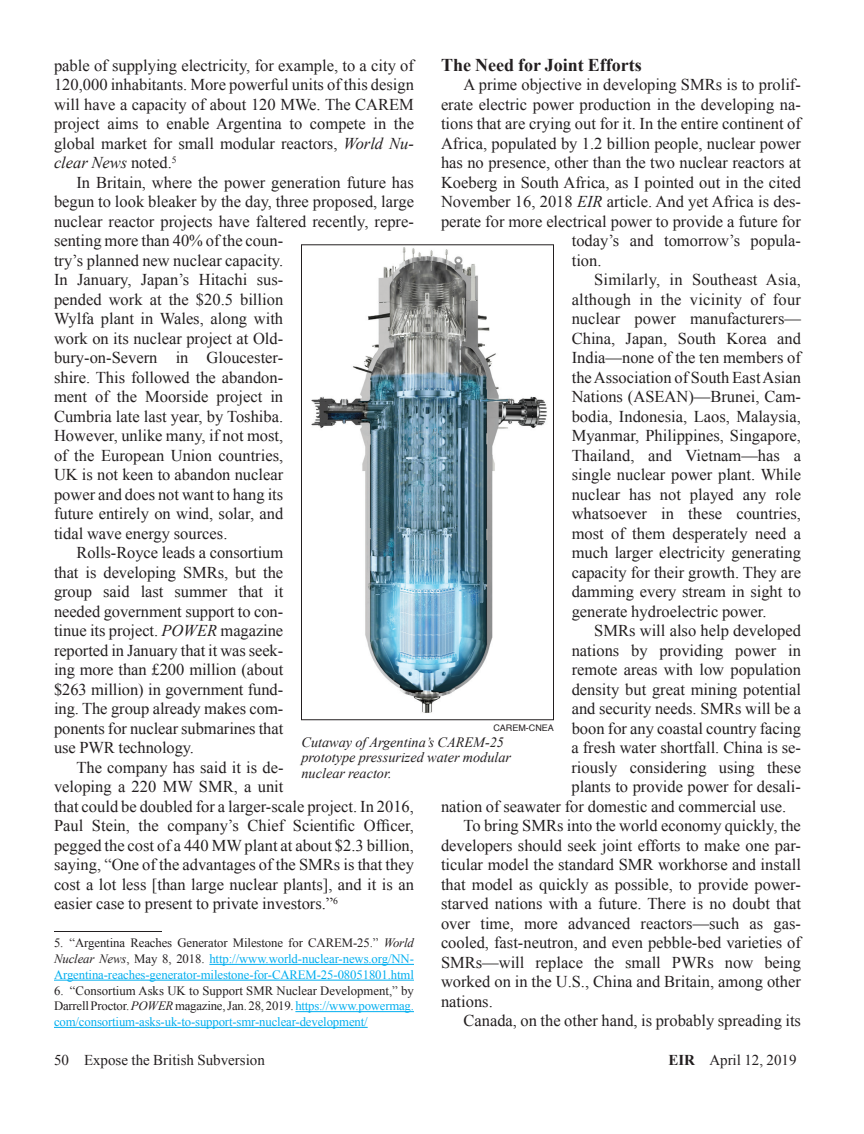
<style>
.page{position:relative;width:864px;height:1134px;background:#fff}
.page>*{position:absolute;margin:0;border:0;box-sizing:border-box;transform-origin:0 0}
.Subhead{font:700 18px "Times New Roman";color:#231f20}
.Text{font:16.5px/19.5px "Times New Roman";color:#231f20;text-align:justify}
.t1{font:15px "Times New Roman";color:#231f20}
.Captions{font:italic 14.25px/15.8px "Times New Roman";color:#231f20}
.FootnoteText{font:12.75px/15.8px "Times New Roman";letter-spacing:-.01em;color:#00aeef;text-align:justify}
.FootnoteText-2{font:12.75px/15.8px "Times New Roman";letter-spacing:-.01em;color:#231f20;text-align:justify}
.PixCredit{font:9px "Helvetica";color:#231f20}
.s1{font-style:italic}
.s2{color:#231f20}
.s3{font-style:italic;color:#231f20}
.s4{color:#00aeef}
.s5{font-weight:700}
</style>
<div class="page">
<hr style="left:54px;top:931px;width:108px;height:1px;background:#231f20">
<hr style="left:209px;top:964px;width:205px;height:1px;background:#00aeef">
<hr style="left:54px;top:980px;width:360px;height:1px;background:#00aeef">
<hr style="left:295px;top:1011px;width:119px;height:1px;background:#00aeef">
<hr style="left:54px;top:1027px;width:314px;height:1px;background:#00aeef">
<img style="left:311px;top:247px;width:236px;height:466px">
<div style="left:301px;top:245px;width:253px;height:475px;border:1px solid #231f20"></div>
<p class="Subhead" style="left:441px;top:52px;width:202px">The Need for Joint Efforts</p>
<p class="Text" style="left:464px;top:74px;width:339px">A prime objective in developing SMRs is to prolif-</p>
<p class="Text" style="left:441px;top:94px;width:361px">erate electric power production in the developing na-</p>
<p class="Text" style="left:441px;top:113px;width:362px">tions that are crying out for it. In the entire continent of</p>
<p class="Text" style="left:441px;top:133px;width:361px">Africa, populated by 1.2 billion people, nuclear power</p>
<p class="Text" style="left:441px;top:152px;width:361px">has no presence, other than the two nuclear reactors at</p>
<p class="Text" style="left:441px;top:172px;width:361px">Koeberg in South Africa, as I pointed out in the cited</p>
<p class="Text" style="left:441px;top:191px;width:361px">November 16, 2018 <span class="s1">EIR</span> article. And yet Africa is des-</p>
<p class="Text" style="left:441px;top:211px;width:361px">perate for more electrical power to provide a future for</p>
<p class="Text" style="left:572px;top:230px;width:231px">today’s and tomorrow’s popula-</p>
<p class="Text" style="left:572px;top:250px;width:31px">tion.</p>
<p class="Text" style="left:572px;top:269px;width:231px;text-indent:22px">Similarly, in Southeast Asia, although in the vicinity of four nuclear power manufacturers— China, Japan, South Korea and India—none of the ten members of the Association of South East Asian Nations (ASEAN)—Brunei, Cam&shy;bodia, Indonesia, Laos, Malaysia, Myanmar, Philippines, Singapore, Thailand, and Vietnam—has a single nuclear power plant. While nuclear has not played any role whatsoever in these countries, most of them desperately need a much larger electricity generating capacity for their growth. They are damming every stream in sight to generate hydroelectric power.</p>
<p class="Text" style="left:594px;top:620px;width:208px">SMRs will also help developed</p>
<p class="Text" style="left:572px;top:640px;width:231px">nations by providing power in</p>
<p class="Text" style="left:572px;top:659px;width:231px">remote areas with low population</p>
<p class="Text" style="left:572px;top:679px;width:231px">density but great mining potential</p>
<p class="Text" style="left:572px;top:698px;width:231px">and security needs. SMRs will be a</p>
<p class="Text" style="left:572px;top:718px;width:231px">boon for any coastal country facing</p>
<p class="Text" style="left:572px;top:737px;width:231px">a fresh water shortfall. China is se-</p>
<p class="Text" style="left:572px;top:757px;width:231px">riously considering using these</p>
<p class="Text" style="left:572px;top:776px;width:231px">plants to provide power for desali-</p>
<p class="Text" style="left:441px;top:796px;width:347px">nation of seawater for domestic and commercial use.</p>
<p class="Text" style="left:441px;top:815px;width:362px;text-indent:22px">To bring SMRs into the world economy quickly, the developers should seek joint efforts to make one par&shy;ticular model the standard SMR workhorse and install that model as quickly as possible, to provide power&shy;starved nations with a future. There is no doubt that over time, more advanced reactors—such as gas&shy;cooled, fast-neutron, and even pebble-bed varieties of SMRs—will replace the small PWRs now being worked on in the U.S., China and Britain, among other nations.</p>
<p class="Text" style="left:464px;top:1010px;width:339px">Canada, on the other hand, is probably spreading its</p>
<p class="Text" style="left:54px;top:55px;width:361px">pable of supplying electricity, for example, to a city of 120,000 inhabitants. More powerful units of this design will have a capacity of about 120 MWe. The CAREM project aims to enable Argentina to compete in the global market for small modular reactors, <span class="s1">World Nu&shy;clear News</span> noted.<sup>5</sup></p>
<p class="Text" style="left:54px;top:172px;width:362px;text-align:left;text-indent:22px">In Britain, where the power generation future has begun to look bleaker by the day, three proposed, large nuclear reactor projects have faltered recently, repre&shy;senting more than 40% of the coun-<br>try’s planned new nuclear capacity.<br>In January, Japan’s Hitachi sus-<br>pended work at the $20.5 billion<br>Wylfa plant in Wales, along with<br>work on its nuclear project at Old-<br>bury-on-Severn in Gloucester-<br>shire. This followed the abandon-<br>ment of the Moorside project in<br>Cumbria late last year, by Toshiba.<br>However, unlike many, if not most,<br>of the European Union countries,<br>UK is not keen to abandon nuclear<br>power and does not want to hang its<br>future entirely on wind, solar, and<br>tidal wave energy sources.</p>
<p class="Text" style="left:54px;top:542px;width:231px;text-indent:22px">Rolls-Royce leads a consortium that is developing SMRs, but the group said last summer that it needed government support to con&shy;tinue its project. <span class="s1">POWER</span> magazine reported in January that it was seek&shy;ing more than £200 million (about $263 million) in government fund&shy;ing. The group already makes com&shy;ponents for nuclear submarines that use PWR technology.</p>
<p class="Text" style="left:54px;top:757px;width:361px;text-align:left;text-indent:22px">The company has said it is de-<br>veloping a 220 MW SMR, a unit<br>that could be doubled for a larger-scale project. In 2016, Paul Stein, the company’s Chief Scientific Officer, pegged the cost of a 440 MW plant at about $2.3 billion, saying, “One of the advantages of the SMRs is that they cost a lot less [than large nuclear plants], and it is an easier case to present to private investors.”<sup>6</sup></p>
<p class="FootnoteText" style="left:54px;top:935px;width:362px"><span class="s2">5. “Argentina Reaches Generator Milestone for CAREM-25.”</span> <span class="s3">World Nuclear News</span><span class="s2">, May 8, 2018.</span> http://www.world-nuclear-news.org/NN-Argentina-reaches-generator-milestone-for-CAREM-25-08051801.html</p>
<p class="FootnoteText-2" style="left:54px;top:982px;width:362px">6. “Consortium Asks UK to Support SMR Nuclear Development,” by Darrell Proctor. <span class="s1">POWER</span> magazine, Jan. 28, 2019. <span class="s4">https://www.powermag. com/consortium-asks-uk-to-support-smr-nuclear-development/</span></p>
<p class="PixCredit" style="left:493px;top:721px;width:62px">CAREM-CNEA</p>
<p class="Captions" style="left:302px;top:734px;width:211px">Cutaway of Argentina’s CAREM-25 prototype pressurized water modular nuclear reactor.</p>
<p class="t1" style="left:54px;top:1050px;width:212px">50 Expose the British Subversion</p>
<p class="t1" style="left:668px;top:1050px;width:130px"><span class="s5">EIR</span> April 12, 2019</p>
</div>
